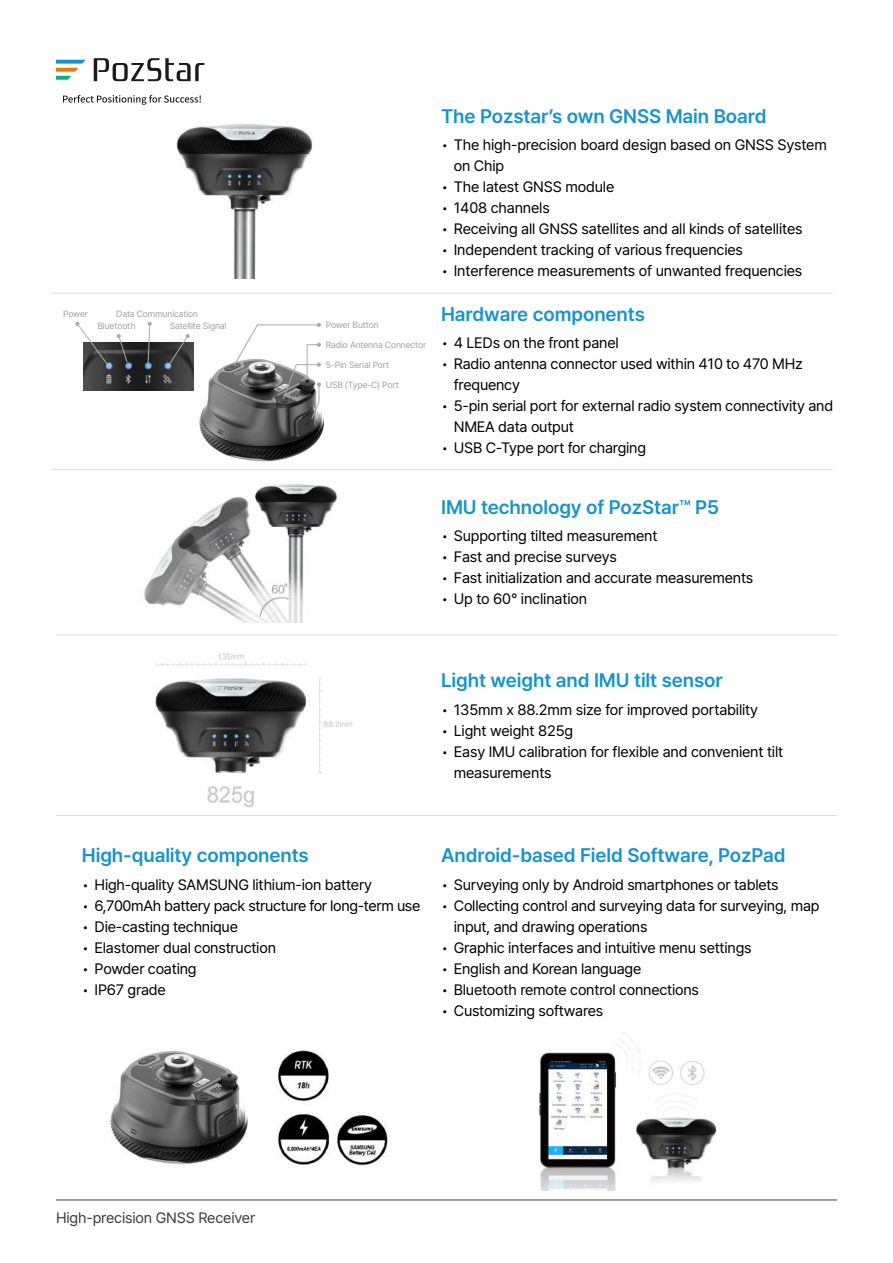
<style>
.page{position:relative;width:893px;height:1263px;background:#fff}
.page>*{position:absolute;margin:0;border:0;box-sizing:border-box;transform-origin:0 0}
.t1{font:600 19.5px "Pretendard";letter-spacing:-.005em;color:#1694c9}
.t2{font:15px/21px "Pretendard";letter-spacing:-.015em;color:#000}
.t3{font:15px "Pretendard";letter-spacing:-.01em;color:#3d3d3d}
.t4{font:9px/12.3px "Pretendard";letter-spacing:-.015em;color:#a2a2a2}
</style>
<div class="page">
<img style="left:539px;top:1037px;width:178px;height:153px">
<img style="left:176px;top:124px;width:137px;height:154px">
<img style="left:155px;top:653px;width:197px;height:155px">
<img style="left:193px;top:325px;width:131px;height:137px">
<hr style="left:307px;top:345px;width:1px;height:34px;background:#aaa">
<hr style="left:257px;top:324px;width:62px;height:1px;background:#aaa">
<svg style="left:317px;top:323px;width:4px;height:4px"></svg>
<svg style="left:307px;top:343px;width:14px;height:4px"></svg>
<svg style="left:282px;top:363px;width:39px;height:57px"></svg>
<svg style="left:233px;top:324px;width:25px;height:42px"></svg>
<img style="left:83px;top:342px;width:110px;height:49px">
<svg style="left:147px;top:322px;width:5px;height:42px"></svg>
<svg style="left:75px;top:322px;width:33px;height:43px"></svg>
<svg style="left:169px;top:334px;width:21px;height:31px"></svg>
<svg style="left:117px;top:334px;width:11px;height:29px"></svg>
<img style="left:79px;top:1051px;width:297px;height:150px">
<img style="left:264px;top:1049px;width:124px;height:134px">
<img style="left:144px;top:483px;width:193px;height:140px">
<hr style="left:56px;top:1199px;width:781px;height:1px;background:#3d3d3d">
<svg style="left:56px;top:60px;width:30px;height:20px"></svg>
<svg style="left:94px;top:58px;width:110px;height:23px"></svg>
<svg style="left:63px;top:95px;width:138px;height:10px"></svg>
<hr style="left:52px;top:293px;width:781px;height:1px;background:#ddd">
<hr style="left:52px;top:469px;width:781px;height:1px;background:#ddd">
<hr style="left:56px;top:635px;width:781px;height:1px;background:#ddd">
<hr style="left:56px;top:815px;width:781px;height:1px;background:#ddd">
<p class="t4" style="left:63px;top:307px;width:26px">Power</p>
<p class="t4" style="left:170px;top:307px;width:58px;text-indent:-53px">Data Communication<br>Satellite Signal</p>
<p class="t4" style="left:97px;top:320px;width:39px">Bluetooth</p>
<p class="t4" style="left:326px;top:318px;width:54px">Power Button</p>
<p class="t4" style="left:326px;top:338px;width:102px">Radio Antenna Connector</p>
<p class="t4" style="left:326px;top:358px;width:65px">5-Pin Serial Port</p>
<p class="t4" style="left:326px;top:378px;width:75px">USB (Type-C) Port</p>
<h1 class="t1" style="left:441px;top:102px;width:327px">The Pozstar’s own GNSS Main Board</h1>
<p class="t2" style="left:454px;top:134px;width:375px;text-indent:-13px">• The high-precision board design based on GNSS System on Chip</p>
<p class="t2" style="left:441px;top:176px;width:175px">• The latest GNSS module</p>
<p class="t2" style="left:441px;top:197px;width:110px">• 1408 channels</p>
<p class="t2" style="left:441px;top:218px;width:363px">• Receiving all GNSS satellites and all kinds of satellites</p>
<p class="t2" style="left:441px;top:239px;width:303px">• Independent tracking of various frequencies</p>
<p class="t2" style="left:441px;top:260px;width:363px">• Interference measurements of unwanted frequencies</p>
<h1 class="t1" style="left:441px;top:300px;width:205px">Hardware components</h1>
<p class="t2" style="left:441px;top:332px;width:179px">• 4 LEDs on the front panel</p>
<p class="t2" style="left:454px;top:353px;width:351px;text-indent:-13px">• Radio antenna connector used within 410 to 470 MHz frequency</p>
<p class="t2" style="left:454px;top:395px;width:381px;text-indent:-13px">• 5-pin serial port for external radio system connectivity and<br>NMEA data output</p>
<p class="t2" style="left:441px;top:437px;width:207px">• USB C-Type port for charging</p>
<h1 class="t1" style="left:441px;top:493px;width:280px">IMU technology of PozStar™ P5</h1>
<p class="t2" style="left:441px;top:525px;width:218px">• Supporting tilted measurement</p>
<p class="t2" style="left:441px;top:546px;width:177px">• Fast and precise surveys</p>
<p class="t2" style="left:441px;top:567px;width:314px">• Fast initialization and accurate measurements</p>
<p class="t2" style="left:441px;top:588px;width:148px">• Up to 60° inclination</p>
<h1 class="t1" style="left:441px;top:666px;width:283px">Light weight and IMU tilt sensor</h1>
<p class="t2" style="left:441px;top:698px;width:319px">• 135mm x 88.2mm size for improved portability</p>
<p class="t2" style="left:441px;top:719px;width:134px">• Light weight 825g</p>
<p class="t2" style="left:454px;top:740px;width:331px;text-indent:-13px">• Easy IMU calibration for flexible and convenient tilt measurements</p>
<h1 class="t1" style="left:82px;top:841px;width:228px">High-quality components</h1>
<p class="t2" style="left:82px;top:873px;width:292px">• High-quality SAMSUNG lithium-ion battery</p>
<p class="t2" style="left:82px;top:894px;width:340px">• 6,700mAh battery pack structure for long-term use</p>
<p class="t2" style="left:82px;top:915px;width:158px">• Die-casting technique</p>
<p class="t2" style="left:82px;top:936px;width:196px">• Elastomer dual construction</p>
<p class="t2" style="left:82px;top:957px;width:116px">• Powder coating</p>
<p class="t2" style="left:82px;top:978px;width:85px">• IP67 grade</p>
<h1 class="t1" style="left:441px;top:841px;width:346px">Android-based Field Software, PozPad</h1>
<p class="t2" style="left:441px;top:873px;width:339px">• Surveying only by Android smartphones or tablets</p>
<p class="t2" style="left:454px;top:894px;width:367px;text-indent:-13px">• Collecting control and surveying data for surveying, map input, and drawing operations</p>
<p class="t2" style="left:441px;top:936px;width:312px">• Graphic interfaces and intuitive menu settings</p>
<p class="t2" style="left:441px;top:957px;width:202px">• English and Korean language</p>
<p class="t2" style="left:441px;top:978px;width:259px">• Bluetooth remote control connections</p>
<p class="t2" style="left:441px;top:999px;width:164px">• Customizing softwares</p>
<p class="t3" style="left:56px;top:1207px;width:201px">High-precision GNSS Receiver</p>
</div>
